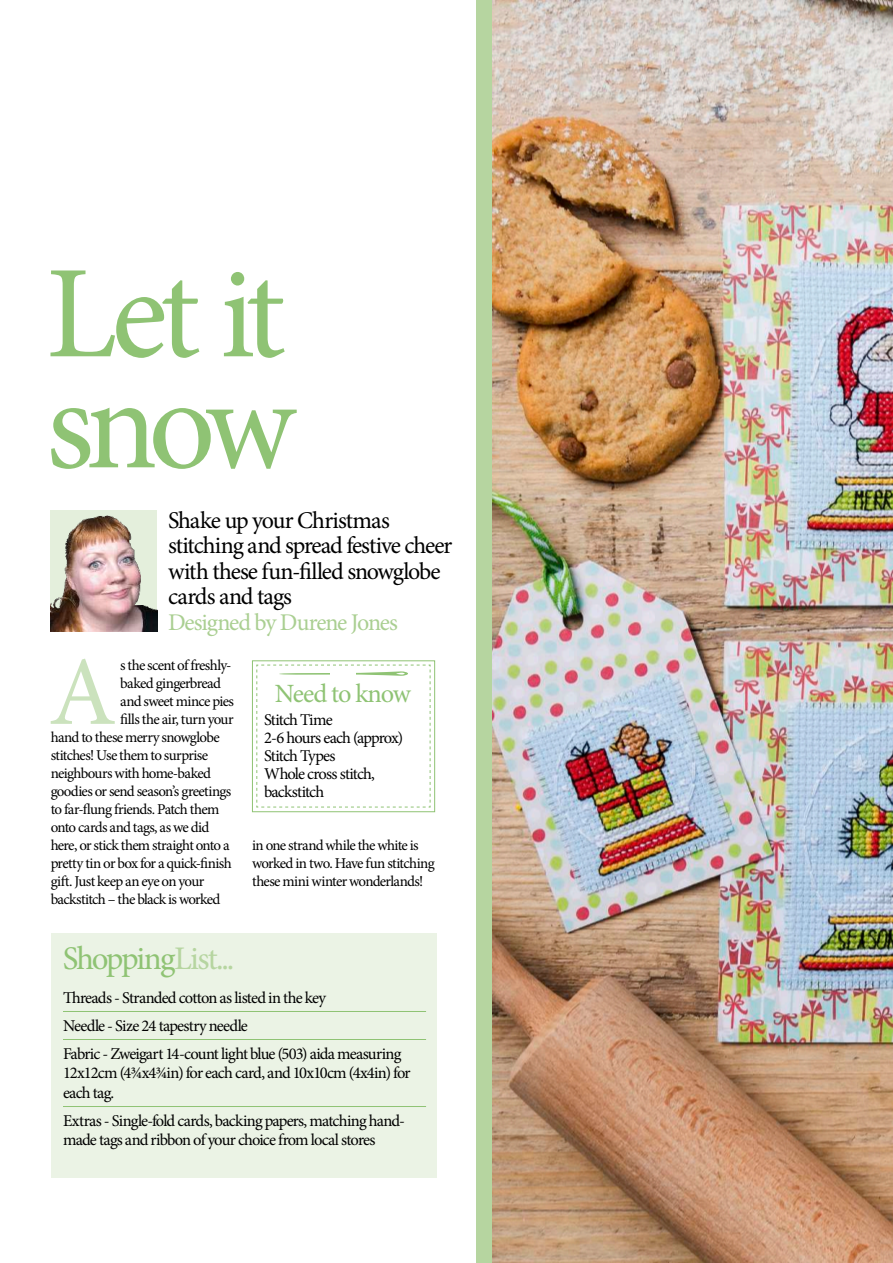
<style>
.page{position:relative;width:893px;height:1263px;background:#fff}
.page>*{position:absolute;margin:0;border:0;box-sizing:border-box;transform-origin:0 0}
.t1{font:132px/111px "Minion Pro";letter-spacing:-.07em;color:#8fc374}
.t2{font:98.1px "Minion Pro";color:#cbe2bd}
.t3{font:33px "Minion Pro";letter-spacing:-.06em;color:#8fc374}
.t4{font:26.4px "Minion Pro";letter-spacing:-.045em;color:#8fc374}
.t5{font:24px/25.5px "Minion Pro";letter-spacing:-.04em;color:#000}
.t6{font:24px "Minion Pro";letter-spacing:-.05em;color:#aacf92}
.t7{font:16.5px/18px "Minion Pro";letter-spacing:-.05em;color:#000}
.t8{font:15px/18px "Minion Pro";letter-spacing:-.045em;color:#000}
.s1{color:#b6d5a0}
</style>
<div class="page">
<img style="left:492px;top:0;width:401px;height:1263px">
<div style="left:476px;top:0;width:16px;height:1263px;background:#b6d5a0"></div>
<div style="left:51px;top:934px;width:385px;height:244px;background:#ebf3e5"></div>
<hr style="left:63px;top:1011px;width:363px;height:1px;background:#8fc374">
<hr style="left:63px;top:1039px;width:363px;height:1px;background:#8fc374">
<hr style="left:63px;top:1106px;width:363px;height:1px;background:#8fc374">
<div style="left:252px;top:660px;width:183px;height:152px;border:1px solid #8fc374"></div>
<svg style="left:256px;top:664px;width:175px;height:144px"></svg>
<div style="left:330px;top:671px;width:26px;height:7px;background:#fff"></div>
<img style="left:51px;top:510px;width:106px;height:122px">
<h1 class="t1" style="left:46px;top:259px;width:251px">Let it snow</h1>
<h3 class="t5" style="left:168px;top:507px;width:286px">Shake up your Christmas stitching and spread festive cheer with these fun-filled snowglobe cards and tags</h3>
<h3 class="t6" style="left:168px;top:606px;width:232px">Designed by Durene Jones</h3>
<h2 class="t2" style="left:49px;top:627px;width:69px">A</h2>
<p class="t8" style="left:120px;top:656px;width:113px">s the scent of freshly-</p>
<p class="t8" style="left:120px;top:674px;width:102px">baked gingerbread</p>
<p class="t8" style="left:120px;top:692px;width:115px">and sweet mince pies</p>
<p class="t8" style="left:120px;top:710px;width:115px">fills the air, turn your</p>
<p class="t8" style="left:51px;top:728px;width:171px">hand to these merry snowglobe</p>
<p class="t8" style="left:51px;top:746px;width:159px">stitches! Use them to surprise</p>
<p class="t8" style="left:51px;top:764px;width:162px">neighbours with home-baked</p>
<p class="t8" style="left:51px;top:782px;width:182px">goodies or send season’s greetings</p>
<p class="t8" style="left:51px;top:800px;width:170px">to far-flung friends. Patch them</p>
<p class="t8" style="left:51px;top:818px;width:160px">onto cards and tags, as we did</p>
<p class="t8" style="left:51px;top:836px;width:181px">here, or stick them straight onto a</p>
<p class="t8" style="left:51px;top:854px;width:183px">pretty tin or box for a quick-finish</p>
<p class="t8" style="left:51px;top:872px;width:155px">gift. Just keep an eye on your</p>
<p class="t8" style="left:51px;top:890px;width:171px">backstitch – the black is worked</p>
<h3 class="t3" style="left:63px;top:936px;width:173px">Shopping<span class="s1">List...</span></h3>
<h3 class="t4" style="left:275px;top:676px;width:137px">Need to know</h3>
<p class="t7" style="left:264px;top:710px;width:141px">Stitch Time<br>2-6 hours each (approx)<br>Stitch Types<br>Whole cross stitch, backstitch</p>
<p class="t8" style="left:252px;top:836px;width:184px">in one strand while the white is worked in two. Have fun stitching these mini winter wonderlands!</p>
<p class="t7" style="left:63px;top:983px;width:340px;line-height:28px">Threads - Stranded cotton as listed in the key<br>Needle - Size 24 tapestry needle<br>Fabric - Zweigart 14-count light blue (503) aida measuring</p>
<p class="t7" style="left:63px;top:1063px;width:349px;line-height:19.5px">12x12cm (4¾x4¾in) for each card, and 10x10cm (4x4in) for each tag.</p>
<p class="t7" style="left:63px;top:1111px;width:344px;line-height:19.5px">Extras - Single-fold cards, backing papers, matching hand&shy;made tags and ribbon of your choice from local stores</p>
</div>
